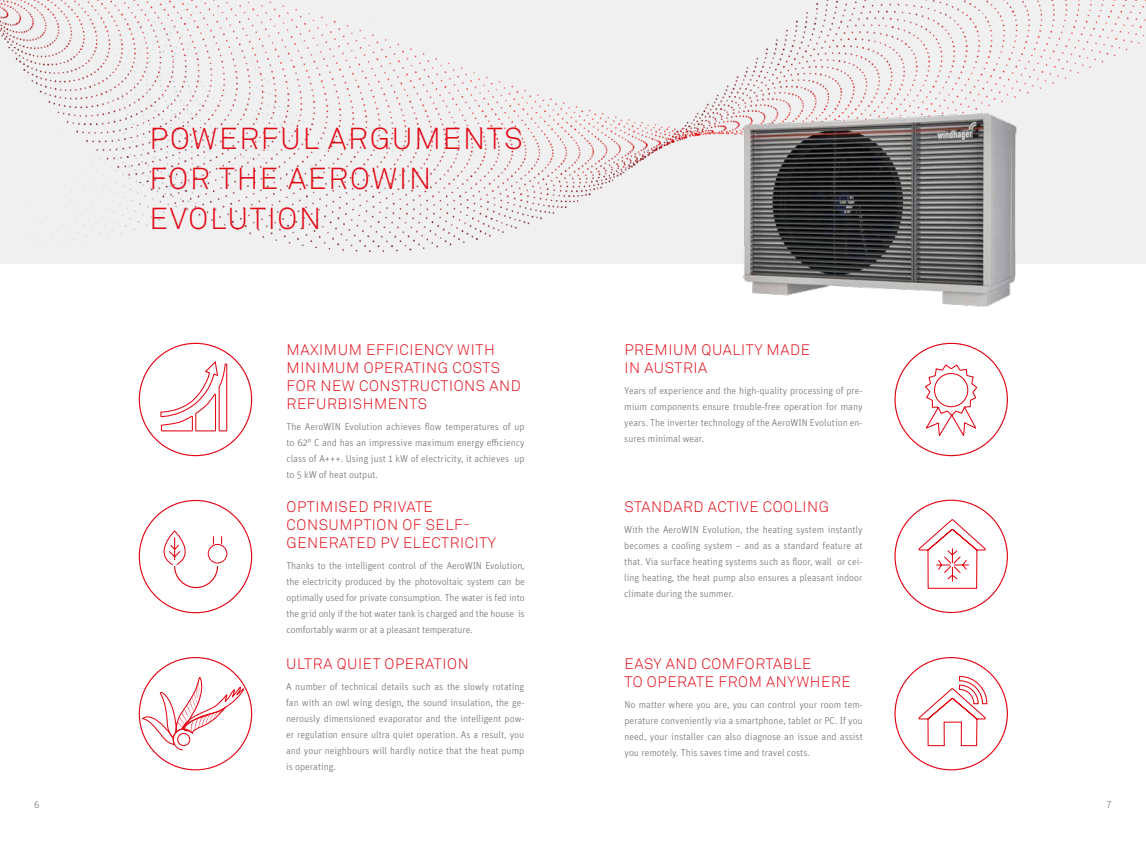
<style>
.page{position:relative;width:1146px;height:842px;background:#fff}
.page>*{position:absolute;margin:0;border:0;box-sizing:border-box;transform-origin:0 0}
.t1{font:300 30px/40px "Akkurat Pro";letter-spacing:.06em;color:#e30613}
.t2{font:300 15px/18px "Akkurat Pro";letter-spacing:.04em;color:#e30613}
.t3{font:300 10px/16px "Unit OT";color:#706f6f;text-align:justify}
</style>
<div class="page">
<img style="left:0;top:0;width:1145px;height:264px">
<svg style="left:160px;top:361px;width:67px;height:70px"></svg>
<svg style="left:142px;top:675px;width:103px;height:75px"></svg>
<div style="left:177px;top:733px;width:13px;height:13px;border:1px solid #e30613;border-radius:50%"></div>
<div style="left:208px;top:544px;width:19px;height:19px;border:1px solid #e30613;border-radius:50%"></div>
<svg style="left:163px;top:531px;width:59px;height:58px"></svg>
<svg style="left:925px;top:364px;width:53px;height:72px"></svg>
<svg style="left:918px;top:675px;width:69px;height:72px"></svg>
<svg style="left:918px;top:519px;width:68px;height:70px"></svg>
<img style="left:732px;top:109px;width:289px;height:198px">
<h1 class="t1" style="left:150px;top:119px;width:374px">POWERFUL ARGUMENTS<br>FOR THE AEROWIN<br>EVOLUTION</h1>
<h2 class="t2" style="left:286px;top:340px;width:236px">MAXIMUM EFFICIENCY WITH<br>MINIMUM OPERATING COSTS<br>FOR NEW CONSTRUCTIONS AND<br>REFURBISHMENTS</h2>
<p class="t3" style="left:286px;top:419px;width:240px">The AeroWIN Evolution achieves flow temperatures of up to 62° C and has an impressive maximum energy efficiency class of A+++. Using just 1 kW of electricity, it achieves up to 5 kW of heat output.</p>
<h2 class="t2" style="left:286px;top:497px;width:211px">OPTIMISED PRIVATE<br>CONSUMPTION OF SELF-<br>GENERATED PV ELECTRICITY</h2>
<p class="t3" style="left:286px;top:558px;width:240px">Thanks to the intelligent control of the AeroWIN Evolution, the electricity produced by the photovoltaic system can be optimally used for private consumption. The water is fed into the grid only if the hot water tank is charged and the house is comfortably warm or at a pleasant temperature.</p>
<h2 class="t2" style="left:286px;top:654px;width:184px">ULTRA QUIET OPERATION</h2>
<p class="t3" style="left:286px;top:679px;width:240px">A number of technical details such as the slowly rotating fan with an owl wing design, the sound insulation, the ge&shy;nerously dimensioned evaporator and the intelligent pow&shy;er regulation ensure ultra quiet operation. As a result, you and your neighbours will hardly notice that the heat pump is operating.</p>
<h2 class="t2" style="left:624px;top:340px;width:187px">PREMIUM QUALITY MADE<br>IN AUSTRIA</h2>
<p class="t3" style="left:624px;top:383px;width:240px">Years of experience and the high-quality processing of pre&shy;mium components ensure trouble-free operation for many years. The inverter technology of the AeroWIN Evolution en&shy;sures minimal wear.</p>
<h2 class="t2" style="left:624px;top:497px;width:206px">STANDARD ACTIVE COOLING</h2>
<p class="t3" style="left:624px;top:522px;width:240px">With the AeroWIN Evolution, the heating system instantly becomes a cooling system – and as a standard feature at that. Via surface heating systems such as floor, wall or cei&shy;ling heating, the heat pump also ensures a pleasant indoor climate during the summer.</p>
<h2 class="t2" style="left:624px;top:654px;width:228px">EASY AND COMFORTABLE<br>TO OPERATE FROM ANYWHERE</h2>
<p class="t3" style="left:624px;top:697px;width:240px">No matter where you are, you can control your room tem&shy;perature conveniently via a smartphone, tablet or PC. If you need, your installer can also diagnose an issue and assist you remotely. This saves time and travel costs.</p>
<p class="t3" style="left:34px;top:797px;width:7px">6</p>
<p class="t3" style="left:1106px;top:797px;width:7px">7</p>
</div>
